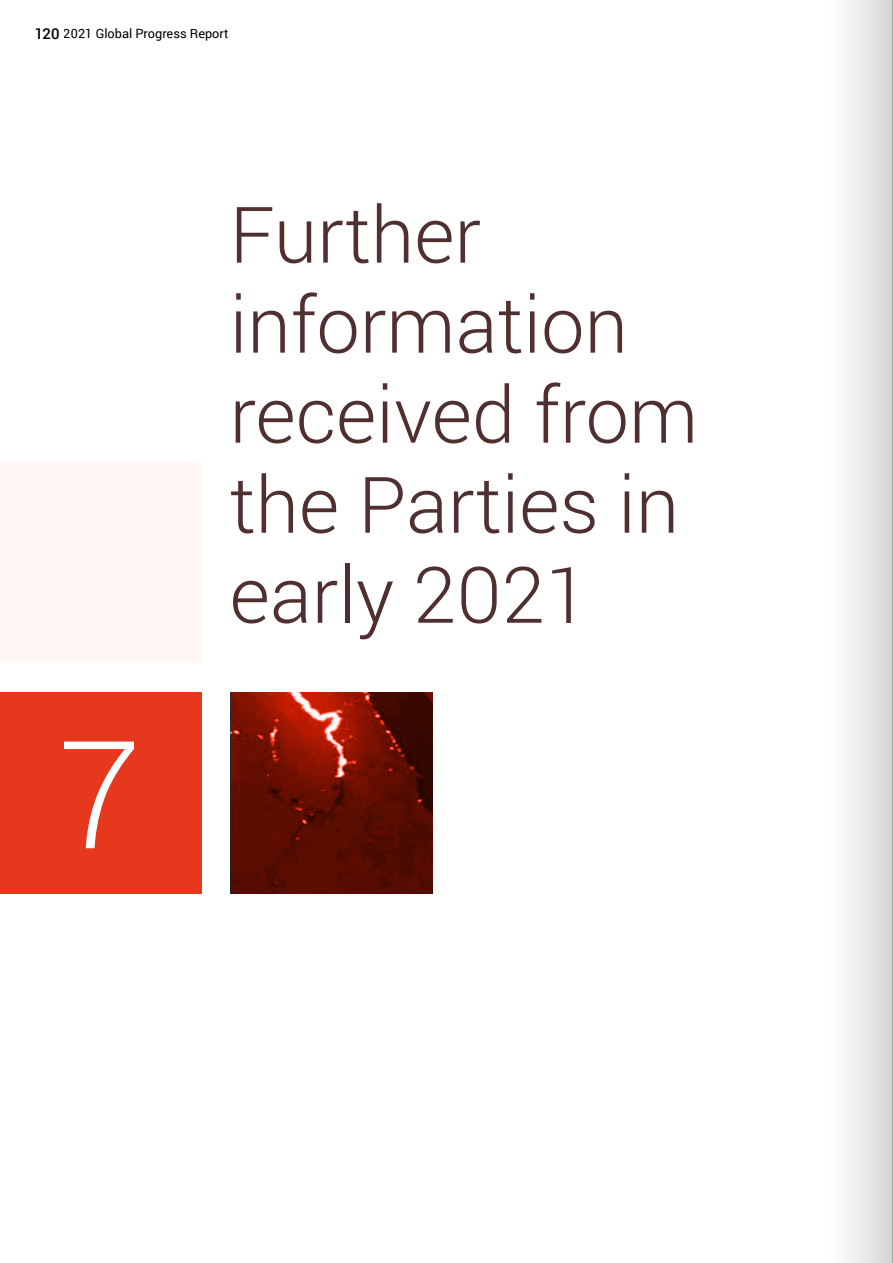
<style>
.page{position:relative;width:893px;height:1263px;background:#fff}
.page>*{position:absolute;margin:0;border:0;box-sizing:border-box;transform-origin:0 0}
.t1{font:300 150px "Roboto";color:#fff}
.t2{font:300 78px/90px "Roboto";color:#4f2f30}
.t3{font:12.75px "Roboto";color:#000}
.s1{font-weight:500;font-size:15px}
</style>
<div class="page">
<div style="left:0;top:462px;width:201px;height:201px;background:#fef7f3"></div>
<img style="left:231px;top:692px;width:201px;height:202px">
<div style="left:0;top:692px;width:201px;height:202px;background:#e6381c"></div>
<div style="left:829px;top:0;width:64px;height:1263px;background:linear-gradient(to right,#fff,#d6d6d6)"></div>
<p class="t3" style="left:34px;top:25px;width:196px"><span class="s1">120</span> 2021 Global Progress Report</p>
<h1 class="t1" style="left:58px;top:691px;width:85px">7</h1>
<p class="t2" style="left:230px;top:187px;width:470px">Further information received from the Parties in early 2021</p>
</div>
